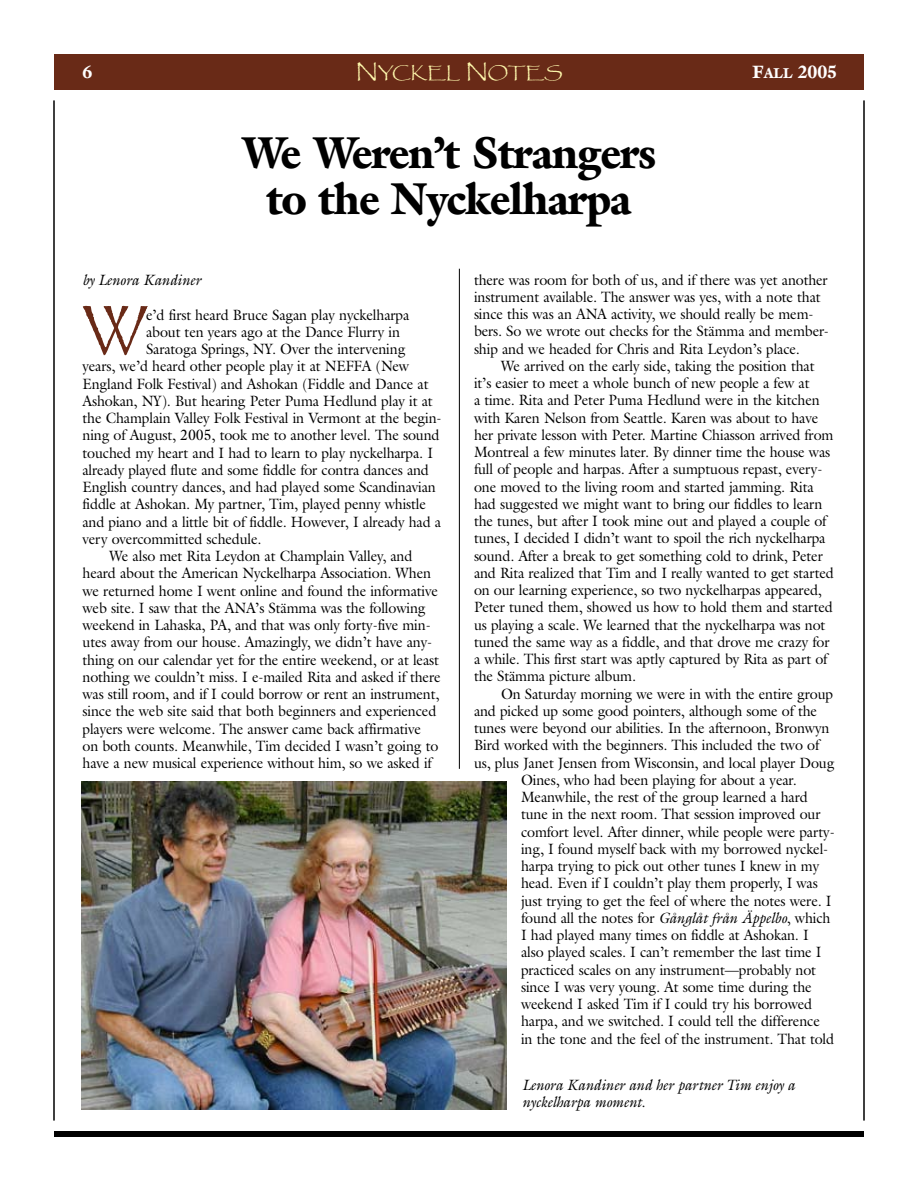
<style>
.page{position:relative;width:918px;height:1188px;background:#fff}
.page>*{position:absolute;margin:0;border:0;box-sizing:border-box;transform-origin:0 0}
.t1{font:78.15px "Galahad Std";color:#692a17;scale:.95 1}
.t2{font:900 45px/46.5px "Galliard";letter-spacing:-.02em;color:#000;text-align:center;scale:.95 1}
.t3{font:19.2px "Papyrus ICG SC800";letter-spacing:-.015em;color:#fff9ad;scale:1.2 1}
.t4{font:900 18px "Galliard";color:#fff;scale:.95 1}
.t5{font:15px/17.2px "Galliard";letter-spacing:-.01em;color:#000;scale:.95 1}
.t6{font:italic 15px/17.2px "Galliard";letter-spacing:-.01em;color:#000;scale:.95 1}
.s1{font-size:24px}
.s2{font-size:14.4px}
.s3{font-style:italic}
</style>
<div class="page">
<div style="left:54px;top:54px;width:810px;height:36px;background:#692a17"></div>
<div style="left:54px;top:1131px;width:810px;height:6px;background:#000"></div>
<hr style="left:54px;top:100px;width:1px;height:1020px;background:#000">
<hr style="left:864px;top:100px;width:1px;height:1020px;background:#000">
<hr style="left:459px;top:269px;width:1px;height:500px;background:#000">
<img style="left:81px;top:781px;width:425px;height:329px">
<p class="t3" style="left:356px;top:60px;width:174px"><span class="s1">N</span>YCKEL <span class="s1">N</span>OTES</p>
<p class="t4" style="left:753px;top:61px;width:90px">F<span class="s2">all</span> 2005</p>
<h2 class="t2" style="left:242px;top:130px;width:438px">We Weren’t Strangers to the Nyckelharpa</h2>
<p class="t6" style="left:82px;top:271px;width:126px">by Lenora Kandiner</p>
<h1 class="t1" style="left:82px;top:281px;width:69px">W</h1>
<p class="t5" style="left:146px;top:306px;width:279px">e’d first heard Bruce Sagan play nyckelharpa</p>
<p class="t5" style="left:146px;top:323px;width:269px">about ten years ago at the Dance Flurry in</p>
<p class="t5" style="left:146px;top:340px;width:274px">Saratoga Springs, NY. Over the intervening</p>
<p class="t5" style="left:82px;top:357px;width:345px">years, we’d heard other people play it at NEFFA (New</p>
<p class="t5" style="left:82px;top:375px;width:366px">England Folk Festival) and Ashokan (Fiddle and Dance at</p>
<p class="t5" style="left:82px;top:392px;width:370px">Ashokan, NY). But hearing Peter Puma Hedlund play it at</p>
<p class="t5" style="left:82px;top:409px;width:380px">the Champlain Valley Folk Festival in Vermont at the begin-</p>
<p class="t5" style="left:82px;top:426px;width:377px">ning of August, 2005, took me to another level. The sound</p>
<p class="t5" style="left:82px;top:444px;width:371px">touched my heart and I had to learn to play nyckelharpa. I</p>
<p class="t5" style="left:82px;top:461px;width:366px">already played flute and some fiddle for contra dances and</p>
<p class="t5" style="left:82px;top:478px;width:373px">English country dances, and had played some Scandinavian</p>
<p class="t5" style="left:82px;top:495px;width:363px">fiddle at Ashokan. My partner, Tim, played penny whistle</p>
<p class="t5" style="left:82px;top:513px;width:379px">and piano and a little bit of fiddle. However, I already had a</p>
<p class="t5" style="left:82px;top:530px;width:190px">very overcommitted schedule.</p>
<p class="t5" style="left:110px;top:547px;width:320px">We also met Rita Leydon at Champlain Valley, and</p>
<p class="t5" style="left:82px;top:564px;width:368px">heard about the American Nyckelharpa Association. When</p>
<p class="t5" style="left:82px;top:582px;width:376px">we returned home I went online and found the informative</p>
<p class="t5" style="left:82px;top:599px;width:363px">web site. I saw that the ANA’s Stämma was the following</p>
<p class="t5" style="left:82px;top:616px;width:368px">weekend in Lahaska, PA, and that was only forty-five min-</p>
<p class="t5" style="left:82px;top:633px;width:370px">utes away from our house. Amazingly, we didn’t have any-</p>
<p class="t5" style="left:82px;top:651px;width:377px">thing on our calendar yet for the entire weekend, or at least</p>
<p class="t5" style="left:82px;top:668px;width:379px">nothing we couldn’t miss. I e-mailed Rita and asked if there</p>
<p class="t5" style="left:82px;top:685px;width:377px">was still room, and if I could borrow or rent an instrument,</p>
<p class="t5" style="left:82px;top:702px;width:374px">since the web site said that both beginners and experienced</p>
<p class="t5" style="left:82px;top:720px;width:358px">players were welcome. The answer came back affirmative</p>
<p class="t5" style="left:82px;top:737px;width:376px">on both counts. Meanwhile, Tim decided I wasn’t going to</p>
<p class="t5" style="left:82px;top:754px;width:369px">have a new musical experience without him, so we asked if</p>
<p class="t5" style="left:474px;top:271px;width:375px">there was room for both of us, and if there was yet another instrument available. The answer was yes, with a note that since this was an ANA activity, we should really be mem&shy;bers. So we wrote out checks for the Stämma and member&shy;ship and we headed for Chris and Rita Leydon’s place.</p>
<p class="t5" style="left:474px;top:357px;width:380px;text-indent:27px">We arrived on the early side, taking the position that it’s easier to meet a whole bunch of new people a few at<br>a time. Rita and Peter Puma Hedlund were in the kitchen with Karen Nelson from Seattle. Karen was about to have her private lesson with Peter. Martine Chiasson arrived from Montreal a few minutes later. By dinner time the house was full of people and harpas. After a sumptuous repast, every&shy;one moved to the living room and started jamming. Rita had suggested we might want to bring our fiddles to learn the tunes, but after I took mine out and played a couple of tunes, I decided I didn’t want to spoil the rich nyckelharpa sound. After a break to get something cold to drink, Peter and Rita realized that Tim and I really wanted to get started on our learning experience, so two nyckelharpas appeared, Peter tuned them, showed us how to hold them and started us playing a scale. We learned that the nyckelharpa was not tuned the same way as a fiddle, and that drove me crazy for a while. This first start was aptly captured by Rita as part of the Stämma picture album.</p>
<p class="t5" style="left:501px;top:685px;width:351px">On Saturday morning we were in with the entire group</p>
<p class="t5" style="left:474px;top:702px;width:363px">and picked up some good pointers, although some of the</p>
<p class="t5" style="left:474px;top:719px;width:376px">tunes were beyond our abilities. In the afternoon, Bronwyn</p>
<p class="t5" style="left:474px;top:736px;width:365px">Bird worked with the beginners. This included the two of</p>
<p class="t5" style="left:474px;top:754px;width:381px">us, plus Janet Jensen from Wisconsin, and local player Doug</p>
<p class="t5" style="left:521px;top:771px;width:292px">Oines, who had been playing for about a year.</p>
<p class="t5" style="left:521px;top:788px;width:303px">Meanwhile, the rest of the group learned a hard</p>
<p class="t5" style="left:521px;top:805px;width:317px">tune in the next room. That session improved our</p>
<p class="t5" style="left:521px;top:823px;width:332px">comfort level. After dinner, while people were party-</p>
<p class="t5" style="left:521px;top:840px;width:325px">ing, I found myself back with my borrowed nyckel-</p>
<p class="t5" style="left:521px;top:857px;width:315px">harpa trying to pick out other tunes I knew in my</p>
<p class="t5" style="left:521px;top:874px;width:314px">head. Even if I couldn’t play them properly, I was</p>
<p class="t5" style="left:521px;top:892px;width:328px">just trying to get the feel of where the notes were. I</p>
<p class="t5" style="left:521px;top:909px;width:327px">found all the notes for <span class="s3">Gånglåt från Äppelbo</span>, which</p>
<p class="t5" style="left:521px;top:926px;width:304px">I had played many times on fiddle at Ashokan. I</p>
<p class="t5" style="left:521px;top:943px;width:318px">also played scales. I can’t remember the last time I</p>
<p class="t5" style="left:521px;top:961px;width:312px">practiced scales on any instrument—probably not</p>
<p class="t5" style="left:521px;top:978px;width:308px">since I was very young. At some time during the</p>
<p class="t5" style="left:521px;top:995px;width:308px">weekend I asked Tim if I could try his borrowed</p>
<p class="t5" style="left:521px;top:1012px;width:316px">harpa, and we switched. I could tell the difference</p>
<p class="t5" style="left:521px;top:1030px;width:331px">in the tone and the feel of the instrument. That told</p>
<p class="t6" style="left:522px;top:1076px;width:289px">Lenora Kandiner and her partner Tim enjoy a nyckelharpa moment.</p>
</div>
